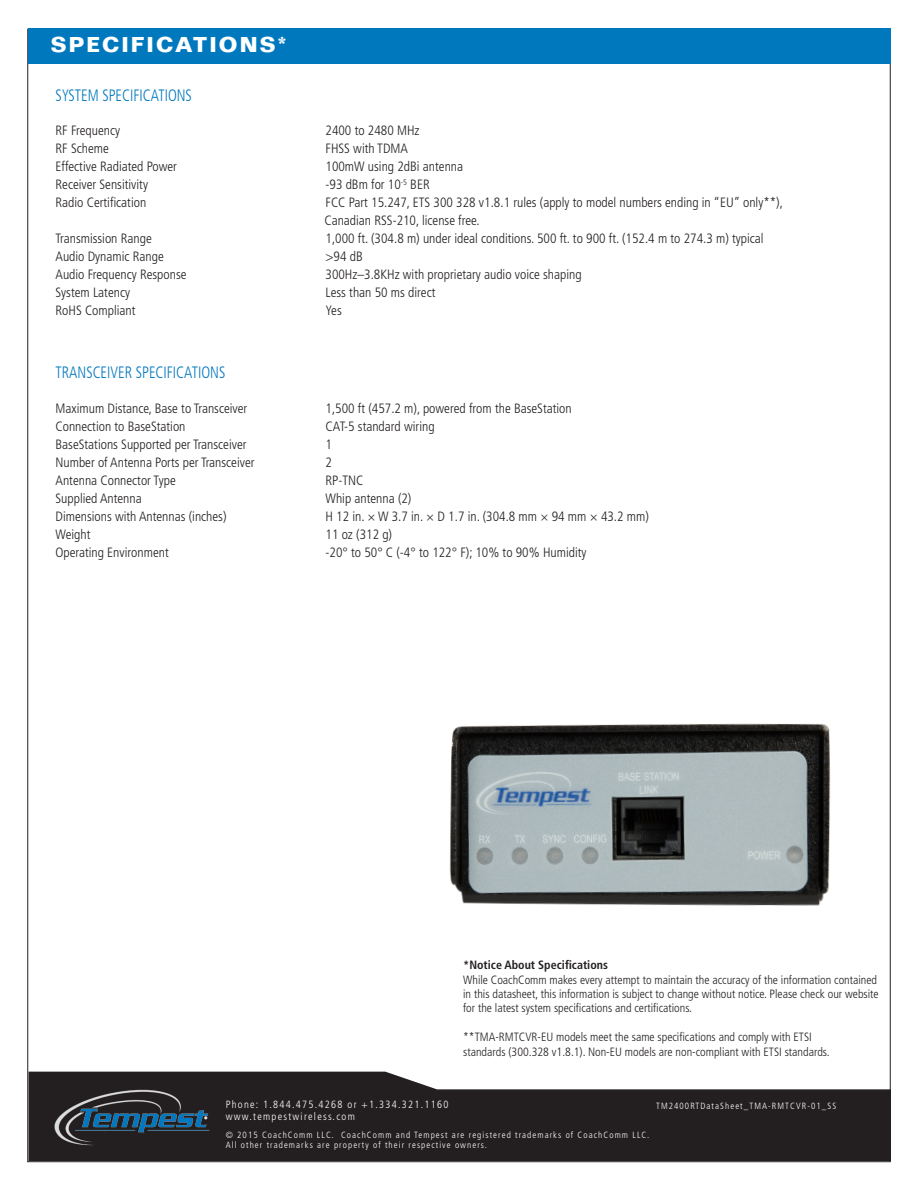
<style>
.page{position:relative;width:918px;height:1188px;background:#fff}
.page>*{position:absolute;margin:0;border:0;box-sizing:border-box;transform-origin:0 0}
.Specification_Head{font:700 21px "Folio Std";letter-spacing:.1em;color:#fff}
.t1{font:300 condensed 16.5px "Frutiger LT Std";color:#0078be;scale:.9 1}
.Specification_Detail{font:300 condensed 13.5px "Frutiger LT Std";color:#231f20}
.Notice_of_Specs{font:300 condensed 12px/14.4px "Frutiger LT Std";color:#231f20}
.Notice_of_Specs-2{font:700 condensed 12px "Frutiger LT Std";color:#231f20}
.Back_Footer{font:300 condensed 10.5px "Frutiger LT Std";letter-spacing:.12em;color:#fff}
.Back_Footer-2{font:300 condensed 9px "Frutiger LT Std";letter-spacing:.12em;color:#fff}
</style>
<div class="page">
<svg style="left:28px;top:1071px;width:863px;height:91px;background:#413d3e"></svg>
<div style="left:28px;top:28px;width:863px;height:36px;background:#0078be"></div>
<img style="left:50px;top:1084px;width:167px;height:65px">
<img style="left:449px;top:723px;width:382px;height:183px">
<p class="Specification_Head" style="left:51px;top:32px;width:237px">SPECIFICATIONS*</p>
<p class="t1" style="left:56px;top:86px;width:153px">SYSTEM SPECIFICATIONS</p>
<p class="Specification_Detail" style="left:56px;top:123px;width:66px">RF Frequency</p>
<p class="Specification_Detail" style="left:326px;top:123px;width:96px">2400 to 2480 MHz</p>
<p class="Specification_Detail" style="left:56px;top:141px;width:55px">RF Scheme</p>
<p class="Specification_Detail" style="left:326px;top:141px;width:84px">FHSS with TDMA</p>
<p class="Specification_Detail" style="left:56px;top:159px;width:123px">Effective Radiated Power</p>
<p class="Specification_Detail" style="left:326px;top:159px;width:139px">100mW using 2dBi antenna</p>
<p class="Specification_Detail" style="left:56px;top:177px;width:94px">Receiver Sensitivity</p>
<p class="Specification_Detail" style="left:326px;top:177px;width:106px">-93 dBm for 10<sup>-5</sup> BER</p>
<p class="Specification_Detail" style="left:56px;top:195px;width:92px">Radio Certification</p>
<p class="Specification_Detail" style="left:326px;top:195px;width:459px">FCC Part 15.247, ETS 300 328 v1.8.1 rules (apply to model numbers ending in “EU” only**),</p>
<p class="Specification_Detail" style="left:324px;top:213px;width:157px">Canadian RSS-210, license free.</p>
<p class="Specification_Detail" style="left:56px;top:231px;width:98px">Transmission Range</p>
<p class="Specification_Detail" style="left:326px;top:231px;width:440px">1,000 ft. (304.8 m) under ideal conditions. 500 ft. to 900 ft. (152.4 m to 274.3 m) typical</p>
<p class="Specification_Detail" style="left:56px;top:249px;width:110px">Audio Dynamic Range</p>
<p class="Specification_Detail" style="left:326px;top:249px;width:39px">&gt;94 dB</p>
<p class="Specification_Detail" style="left:56px;top:267px;width:133px">Audio Frequency Response</p>
<p class="Specification_Detail" style="left:326px;top:267px;width:258px">300Hz–3.8KHz with proprietary audio voice shaping</p>
<p class="Specification_Detail" style="left:56px;top:285px;width:76px">System Latency</p>
<p class="Specification_Detail" style="left:326px;top:285px;width:111px">Less than 50 ms direct</p>
<p class="Specification_Detail" style="left:56px;top:303px;width:82px">RoHS Compliant</p>
<p class="Specification_Detail" style="left:326px;top:303px;width:18px">Yes</p>
<p class="t1" style="left:56px;top:363px;width:190px">TRANSCEIVER SPECIFICATIONS</p>
<p class="Specification_Detail" style="left:56px;top:401px;width:193px">Maximum Distance, Base to Transceiver</p>
<p class="Specification_Detail" style="left:326px;top:401px;width:248px">1,500 ft (457.2 m), powered from the BaseStation</p>
<p class="Specification_Detail" style="left:56px;top:419px;width:132px">Connection to BaseStation</p>
<p class="Specification_Detail" style="left:326px;top:419px;width:111px">CAT-5 standard wiring</p>
<p class="Specification_Detail" style="left:56px;top:437px;width:193px">BaseStations Supported per Transceiver</p>
<p class="Specification_Detail" style="left:326px;top:437px;width:8px">1</p>
<p class="Specification_Detail" style="left:56px;top:455px;width:201px">Number of Antenna Ports per Transceiver</p>
<p class="Specification_Detail" style="left:326px;top:455px;width:8px">2</p>
<p class="Specification_Detail" style="left:56px;top:473px;width:122px">Antenna Connector Type</p>
<p class="Specification_Detail" style="left:326px;top:473px;width:40px">RP-TNC</p>
<p class="Specification_Detail" style="left:56px;top:491px;width:88px">Supplied Antenna</p>
<p class="Specification_Detail" style="left:326px;top:491px;width:87px">Whip antenna (2)</p>
<p class="Specification_Detail" style="left:56px;top:509px;width:173px">Dimensions with Antennas (inches)</p>
<p class="Specification_Detail" style="left:326px;top:509px;width:325px">H 12 in. × W 3.7 in. × D 1.7 in. (304.8 mm × 94 mm × 43.2 mm)</p>
<p class="Specification_Detail" style="left:56px;top:527px;width:37px">Weight</p>
<p class="Specification_Detail" style="left:326px;top:527px;width:68px">11 oz (312 g)</p>
<p class="Specification_Detail" style="left:56px;top:545px;width:115px">Operating Environment</p>
<p class="Specification_Detail" style="left:326px;top:545px;width:263px">-20° to 50° C (-4° to 122° F); 10% to 90% Humidity</p>
<p class="Notice_of_Specs-2" style="left:463px;top:958px;width:146px">*Notice About Specifications</p>
<p class="Notice_of_Specs" style="left:463px;top:973px;width:416px">While CoachComm makes every attempt to maintain the accuracy of the information contained</p>
<p class="Notice_of_Specs" style="left:463px;top:987px;width:417px">in this datasheet, this information is subject to change without notice. Please check our website for the latest system specifications and certifications.</p>
<p class="Notice_of_Specs" style="left:463px;top:1030px;width:350px">**TMA-RMTCVR-EU models meet the same specifications and comply with ETSI</p>
<p class="Notice_of_Specs" style="left:463px;top:1045px;width:368px">standards (300.328 v1.8.1). Non-EU models are non-compliant with ETSI standards.</p>
<p class="Back_Footer" style="left:226px;top:1098px;width:224px">Phone: 1.844.475.4268 or +1.334.321.1160</p>
<p class="Back_Footer" style="left:226px;top:1111px;width:131px">www.tempestwireless.com</p>
<p class="Back_Footer-2" style="left:656px;top:1101px;width:182px">TM2400RTDataSheet_TMA-RMTCVR-01_SS</p>
<p class="Back_Footer-2" style="left:226px;top:1129px;width:425px">© 2015 CoachComm LLC. CoachComm and Tempest are registered trademarks of CoachComm LLC.</p>
<p class="Back_Footer-2" style="left:226px;top:1140px;width:263px">All other trademarks are property of their respective owners.</p>
</div>
